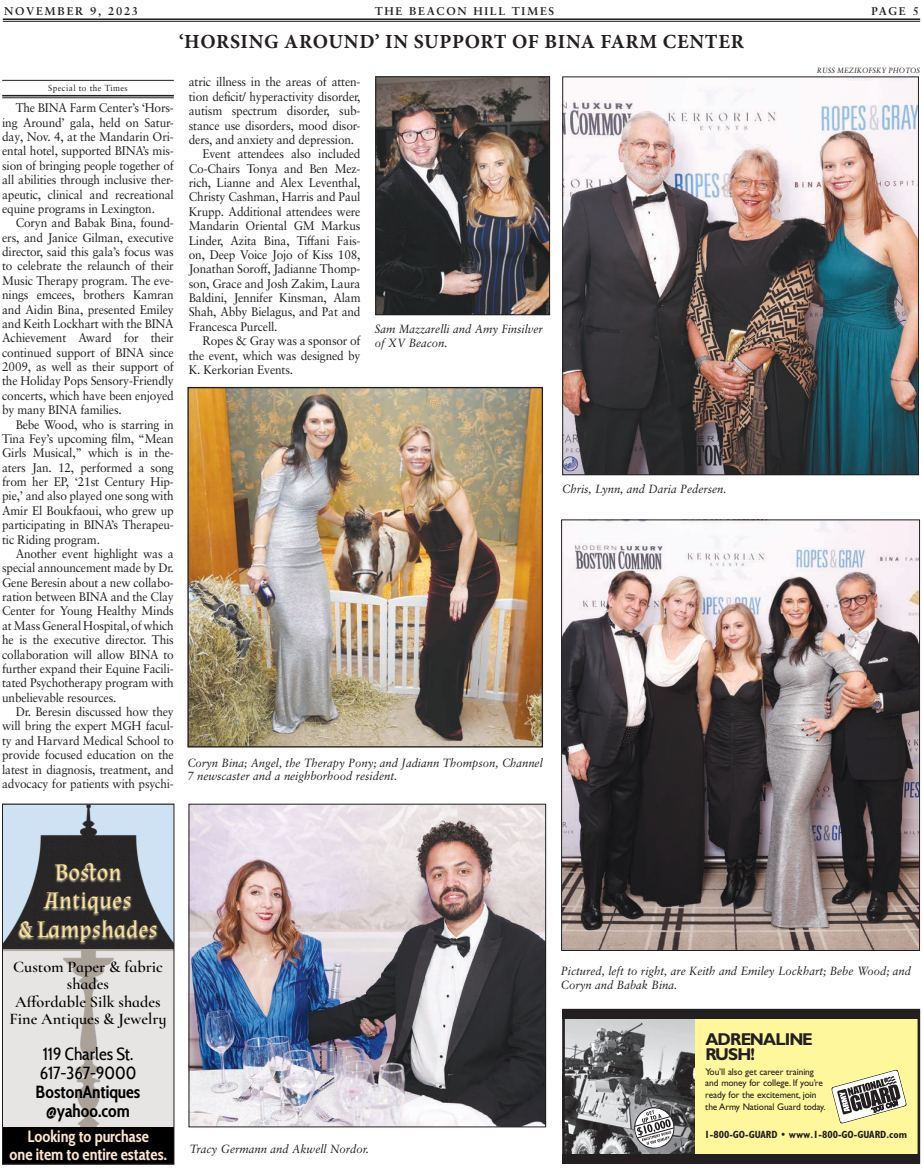
<style>
.page{position:relative;width:923px;height:1170px;background:#fff}
.page>*{position:absolute;margin:0;border:0;box-sizing:border-box;transform-origin:0 0}
.t1{font:23.75px/28.5px "Almendra";color:#ffe599;text-align:center}
.Photo_Overline{font:700 20px "Minion Pro";letter-spacing:.035em;color:#231f20}
.t2{font:17.5px/18.9px "Cabin Condensed";color:#000;text-align:center}
.t3{font:700 17.25px/15px "Gill Sans";letter-spacing:-.05em;color:#231f20}
.t4{font:600 16.25px/17.5px "Cormorant Infant";color:#000;text-align:center}
.t5{font:700 16.25px/17.5px "Cabin Condensed";color:#fce5cd;text-align:center}
.Body_Text{font:12.5px/14.4px "Sabon LT Pro";letter-spacing:-.015em;color:#231f20;text-align:justify;scale:.95 1}
.t6{font:italic 11.88px/13.8px "Sabon LT Pro";color:#231f20;scale:.95 1}
.t7{font:700 11.25px "Sabon LT Pro";letter-spacing:.15em;color:#231f20}
.t8{font:700 condensed 10.5px "Gill Sans";color:#231f20}
.t9{font:9.62px/11.9px "Gill Sans";letter-spacing:-.01em;color:#231f20}
.Byline{font:8.75px "Sabon LT Pro";color:#231f20;scale:.95 1}
.Photo_credit{font:italic 7.5px "Sabon LT Pro";letter-spacing:.01em;color:#231f20;scale:.95 1}
.s1{font-weight:700}
</style>
<div class="page">
<hr style="left:3px;top:18px;width:917px;height:4px;background:#d4d3d3">
<hr style="left:3px;top:18px;width:917px;height:2px;background:#231f20">
<hr style="left:3px;top:21px;width:917px;height:1px;background:#231f20">
<hr style="left:2px;top:80px;width:172px;height:1px;background:#231f20">
<hr style="left:2px;top:95px;width:172px;height:1px;background:#231f20">
<hr style="left:2px;top:98px;width:172px;height:1px;background:#231f20">
<img style="left:189px;top:389px;width:352px;height:357px">
<div style="left:187px;top:387px;width:356px;height:361px;border:1px solid #231f20"></div>
<img style="left:563px;top:521px;width:354px;height:428px">
<div style="left:561px;top:519px;width:358px;height:432px;border:1px solid #231f20"></div>
<img style="left:190px;top:806px;width:354px;height:319px">
<div style="left:188px;top:804px;width:358px;height:323px;border:1px solid #231f20"></div>
<img style="left:564px;top:78px;width:352px;height:395px">
<div style="left:562px;top:76px;width:356px;height:399px;border:1px solid #231f20"></div>
<img style="left:377px;top:78px;width:171px;height:235px">
<div style="left:375px;top:76px;width:175px;height:239px;border:1px solid #231f20"></div>
<svg style="left:4px;top:806px;width:168px;height:41px;background:#aebdcb"></svg>
<img style="left:4px;top:847px;width:168px;height:102px">
<div style="left:3px;top:949px;width:171px;height:178px;background:#f4e7da;opacity:.64"></div>
<div style="left:4px;top:1127px;width:168px;height:35px;background:#000"></div>
<div style="left:2px;top:804px;width:172px;height:360px;border:1px solid #231f20"></div>
<div style="left:562px;top:1009px;width:358px;height:155px;background:#fff79c"></div>
<svg style="left:831px;top:1069px;width:76px;height:55px"></svg>
<img style="left:566px;top:1019px;width:128px;height:135px">
<div style="left:562px;top:1009px;width:358px;height:10px;background:#231f20"></div>
<div style="left:562px;top:1154px;width:358px;height:10px;background:#231f20"></div>
<div style="left:562px;top:1009px;width:358px;height:155px;border:3px solid #231f20"></div>
<svg style="left:690px;top:1093px;width:4px;height:42px"></svg>
<svg style="left:628px;top:1093px;width:48px;height:58px;background:#929293"></svg>
<p class="t7" style="left:4px;top:4px;width:136px">NOVEMBER 9, 2023</p>
<p class="t7" style="left:375px;top:4px;width:181px">THE BEACON HILL TIMES</p>
<p class="t7" style="left:871px;top:4px;width:49px">PAGE 5</p>
<p class="Photo_Overline" style="left:179px;top:28px;width:566px">‘HORSING AROUND’ IN SUPPORT OF BINA FARM CENTER</p>
<p class="Byline" style="left:48px;top:83px;width:85px">Special to the Times</p>
<p class="Body_Text" style="left:2px;top:100px;width:182px;text-indent:14px">The BINA Farm Center’s ‘Hors&shy;ing Around’ gala, held on Satur&shy;day, Nov. 4, at the Mandarin Ori&shy;ental hotel, supported BINA’s mis&shy;sion of bringing people together of all abilities through inclusive ther&shy;apeutic, clinical and recreational equine programs in Lexington.</p>
<p class="Body_Text" style="left:2px;top:215px;width:182px;text-indent:14px">Coryn and Babak Bina, found&shy;ers, and Janice Gilman, executive director, said this gala’s focus was to celebrate the relaunch of their Music Therapy program. The eve&shy;nings emcees, brothers Kamran and Aidin Bina, presented Emiley and Keith Lockhart with the BINA Achievement Award for their continued support of BINA since 2009, as well as their support of the Holiday Pops Sensory-Friendly concerts, which have been enjoyed by many BINA families.</p>
<p class="Body_Text" style="left:2px;top:417px;width:182px;text-indent:14px">Bebe Wood, who is starring in Tina Fey’s upcoming film, “Mean Girls Musical,” which is in the&shy;aters Jan. 12, performed a song from her EP, ‘21st Century Hip&shy;pie,’ and also played one song with Amir El Boukfaoui, who grew up participating in BINA’s Therapeu&shy;tic Riding program.</p>
<p class="Body_Text" style="left:2px;top:546px;width:182px;text-indent:14px">Another event highlight was a special announcement made by Dr.<br>Gene Beresin about a new collabo&shy;ration between BINA and the Clay Center for Young Healthy Minds at Mass General Hospital, of which he is the executive director. This collaboration will allow BINA to further expand their Equine Facili&shy;tated Psychotherapy program with unbelievable resources.</p>
<p class="Body_Text" style="left:2px;top:704px;width:182px;text-indent:14px">Dr. Beresin discussed how they will bring the expert MGH facul&shy;ty and Harvard Medical School to provide focused education on the latest in diagnosis, treatment, and advocacy for patients with psychi-</p>
<p class="Body_Text" style="left:189px;top:75px;width:182px">atric illness in the areas of atten&shy;tion deficit/ hyperactivity disorder, autism spectrum disorder, sub&shy;stance use disorders, mood disor&shy;ders, and anxiety and depression.</p>
<p class="Body_Text" style="left:189px;top:146px;width:182px;text-indent:14px">Event attendees also included Co-Chairs Tonya and Ben Mez&shy;rich, Lianne and Alex Leventhal, Christy Cashman, Harris and Paul Krupp. Additional attendees were Mandarin Oriental GM Markus Linder, Azita Bina, Tiffani Fais&shy;on, Deep Voice Jojo of Kiss 108, Jonathan Soroff, Jadianne Thomp&shy;son, Grace and Josh Zakim, Laura Baldini, Jennifer Kinsman, Alam Shah, Abby Bielagus, and Pat and Francesca Purcell.</p>
<p class="Body_Text" style="left:189px;top:333px;width:182px;text-indent:14px">Ropes &amp; Gray was a sponsor of the event, which was designed by K. Kerkorian Events.</p>
<p class="t6" style="left:375px;top:322px;width:178px">Sam Mazzarelli and Amy Finsilver of XV Beacon.</p>
<p class="t6" style="left:187px;top:755px;width:375px">Coryn Bina; Angel, the Therapy Pony; and Jadiann Thompson, Channel<br>7 newscaster and a neighborhood resident.</p>
<p class="t6" style="left:562px;top:482px;width:174px">Chris, Lynn, and Daria Pedersen.</p>
<p class="Photo_credit" style="left:816px;top:66px;width:110px">RUSS MEZIKOFSKY PHOTOS</p>
<p class="t1" style="left:19px;top:857px;width:141px">Boston<br>Antiques<br>&amp; Lampshades</p>
<p class="t4" style="left:9px;top:958px;width:159px">Custom Paper &amp; fabric shades <br>Affordable Silk shades <br>Fine Antiques &amp; Jewelry</p>
<p class="t2" style="left:36px;top:1043px;width:106px">119 Charles St.<br>617-367-9000<br><span class="s1">BostonAntiques @yahoo.com</span></p>
<p class="t5" style="left:10px;top:1127px;width:159px">Looking to purchase<br>one item to entire estates.</p>
<p class="t6" style="left:190px;top:1141px;width:190px">Tracy Germann and Akwell Nordor.</p>
<p class="t6" style="left:561px;top:964px;width:370px">Pictured, left to right, are Keith and Emiley Lockhart; Bebe Wood; and<br>Coryn and Babak Bina.</p>
<p class="t3" style="left:705px;top:1032px;width:109px">ADRENALINE<br>RUSH!</p>
<p class="t9" style="left:705px;top:1065px;width:122px">You’ll also get career training and money for college. If you’re ready for the excitement, join the Army National Guard today.</p>
<p class="t8" style="left:704px;top:1128px;width:204px">1-800-GO-GUARD • www.1-800-GO-GUARD.com</p>
</div>
